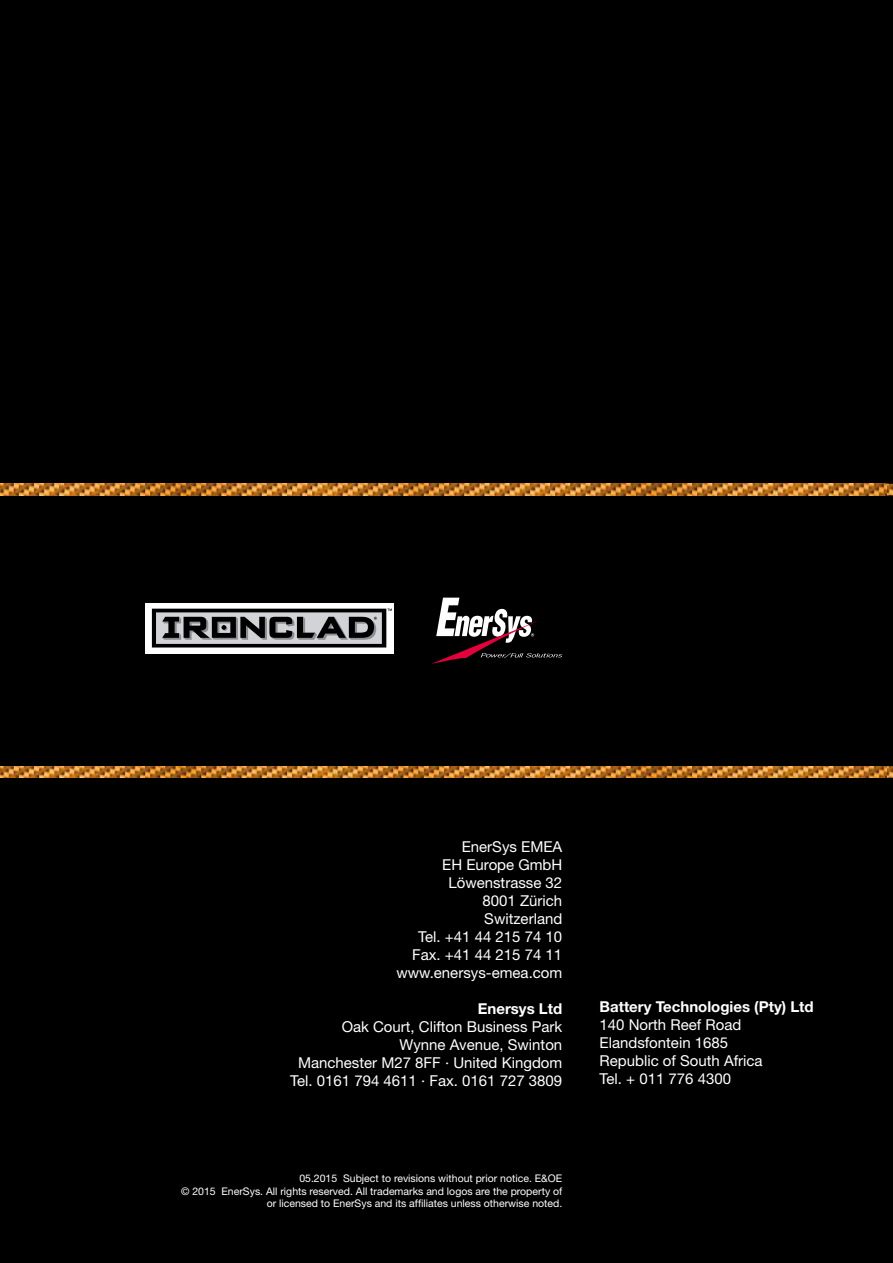
<style>
.page{position:relative;width:893px;height:1263px;background:#000}
.page>*{position:absolute;margin:0;border:0;box-sizing:border-box;transform-origin:0 0}
.t1{font:15px/18px "Helvetica Neue";color:#fff;text-align:right}
.t2{font:700 15px "Helvetica Neue";color:#fff}
.t3{font:10.5px/12.6px "Helvetica Neue";color:#fff;text-align:right}
</style>
<div class="page">
<img style="left:0;top:484px;width:886px;height:11px">
<svg style="left:886px;top:484px;width:7px;height:11px"></svg>
<img style="left:0;top:766px;width:886px;height:12px">
<svg style="left:886px;top:766px;width:7px;height:12px"></svg>
<svg style="left:431px;top:598px;width:131px;height:66px"></svg>
<svg style="left:146px;top:603px;width:248px;height:51px;background:#efefef"></svg>
<svg style="left:152px;top:609px;width:240px;height:38px"></svg>
<p class="t1" style="left:396px;top:837px;width:167px">EnerSys EMEA<br>EH Europe GmbH<br>Löwenstrasse 32<br>8001 Zürich<br>Switzerland<br>Tel. +41 44 215 74 10<br>Fax. +41 44 215 74 11 www.enersys-emea.com</p>
<p class="t2" style="left:478px;top:999px;width:86px">Enersys Ltd</p>
<p class="t1" style="left:290px;top:1017px;width:274px">Oak Court, Clifton Business Park<br>Wynne Avenue, Swinton<br>Manchester M27 8FF · United Kingdom<br>Tel. 0161 794 4611 · Fax. 0161 727 3809</p>
<p class="t3" style="left:181px;top:1172px;width:383px">05.2015 Subject to revisions without prior notice. E&amp;OE<br>© 2015 EnerSys. All rights reserved. All trademarks and logos are the property of or licensed to EnerSys and its affiliates unless otherwise noted.</p>
<p class="t2" style="left:600px;top:998px;width:216px">Battery Technologies (Pty) Ltd</p>
<p class="t1" style="left:600px;top:1016px;width:165px;text-align:left">140 North Reef Road<br>Elandsfontein 1685<br>Republic of South Africa<br>Tel. + 011 776 4300</p>
</div>
